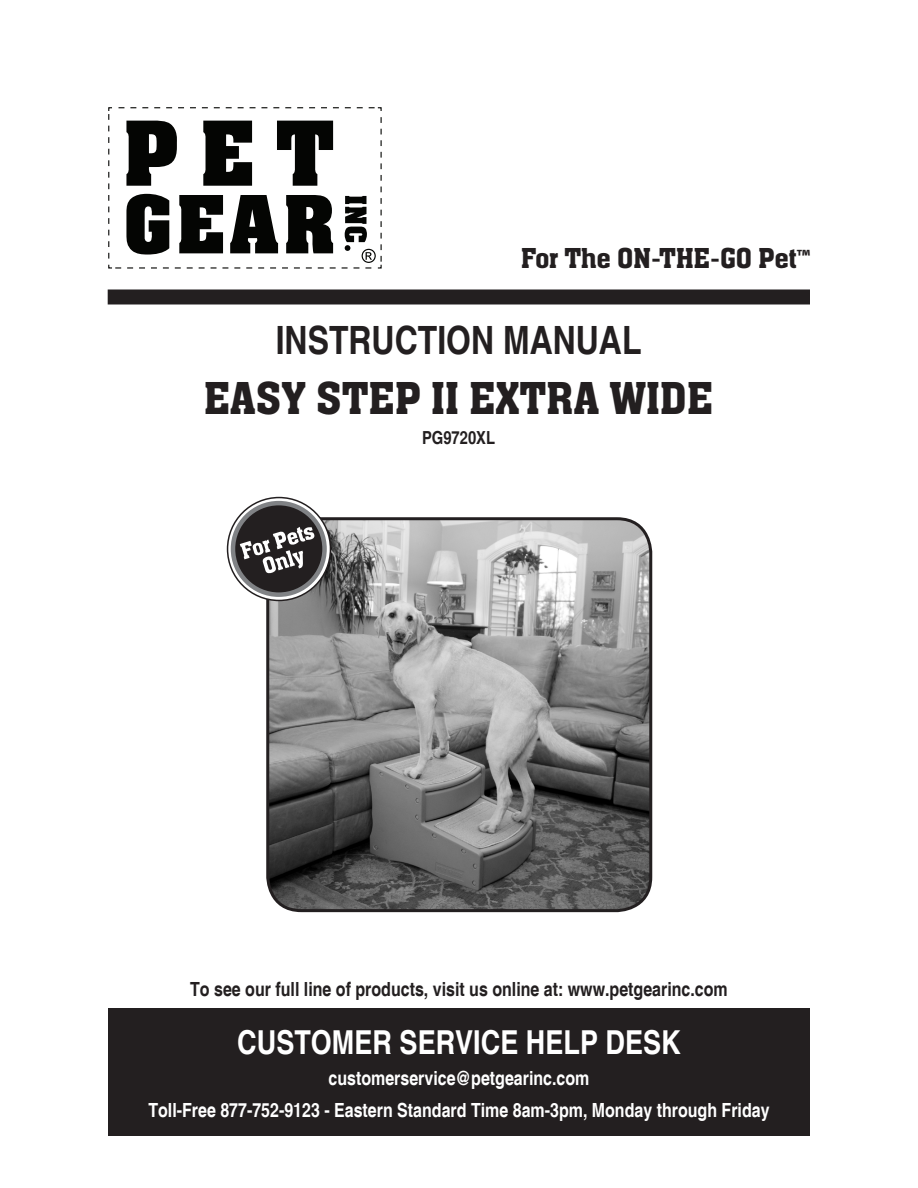
<style>
.page{position:relative;width:918px;height:1188px;background:#fff}
.page>*{position:absolute;margin:0;border:0;box-sizing:border-box;transform-origin:0 0}
.t1{font:500 48px "Aachen Std";color:#231f20}
.t2{font:700 condensed 39px "Helvetica";color:#231f20}
.t3{font:700 condensed 33px "Helvetica";color:#fff}
.t4{font:500 30px "Aachen Std";color:#231f20}
.t5{font:700 condensed 19.5px "Helvetica";color:#fff}
.t6{font:700 condensed 19.5px "Helvetica";color:#231f20}
.t7{font:700 condensed 18px "Helvetica";color:#231f20}
.s1{font-family:"Myriad Pro";font-weight:700;font-size:21px}
</style>
<div class="page">
<img style="left:270px;top:519px;width:381px;height:392px">
<div style="left:266px;top:517px;width:386px;height:395px;border:3px solid #231f20;border-radius:34px"></div>
<div style="left:108px;top:1008px;width:702px;height:128px;background:#231f20"></div>
<div style="left:108px;top:290px;width:702px;height:14px;background:#231f20"></div>
<svg style="left:228px;top:498px;width:102px;height:102px"></svg>
<div style="left:227px;top:497px;width:104px;height:104px;border:2px solid #231f20;border-radius:50%"></div>
<svg style="left:233px;top:503px;width:92px;height:92px;background:#312e2f"></svg>
<div style="left:231px;top:501px;width:96px;height:96px;border:4px solid #808285;border-radius:50%"></div>
<svg style="left:240px;top:527px;width:75px;height:46px"></svg>
<svg style="left:108px;top:107px;width:274px;height:162px"></svg>
<p class="t4" style="left:521px;top:242px;width:290px">For The ON-THE-GO Pet<span class="s1">™</span></p>
<p class="t2" style="left:276px;top:317px;width:367px">INSTRUCTION MANUAL</p>
<p class="t1" style="left:204px;top:372px;width:511px">EASY STEP II EXTRA WIDE</p>
<p class="t7" style="left:422px;top:427px;width:75px">PG9720XL</p>
<p class="t6" style="left:190px;top:977px;width:539px">To see our full line of products, visit us online at: www.petgearinc.com</p>
<p class="t3" style="left:237px;top:1022px;width:445px">CUSTOMER SERVICE HELP DESK</p>
<p class="t5" style="left:329px;top:1067px;width:262px">customerservice@petgearinc.com</p>
<p class="t5" style="left:148px;top:1098px;width:623px">Toll-Free 877-752-9123 - Eastern Standard Time 8am-3pm, Monday through Friday</p>
</div>
